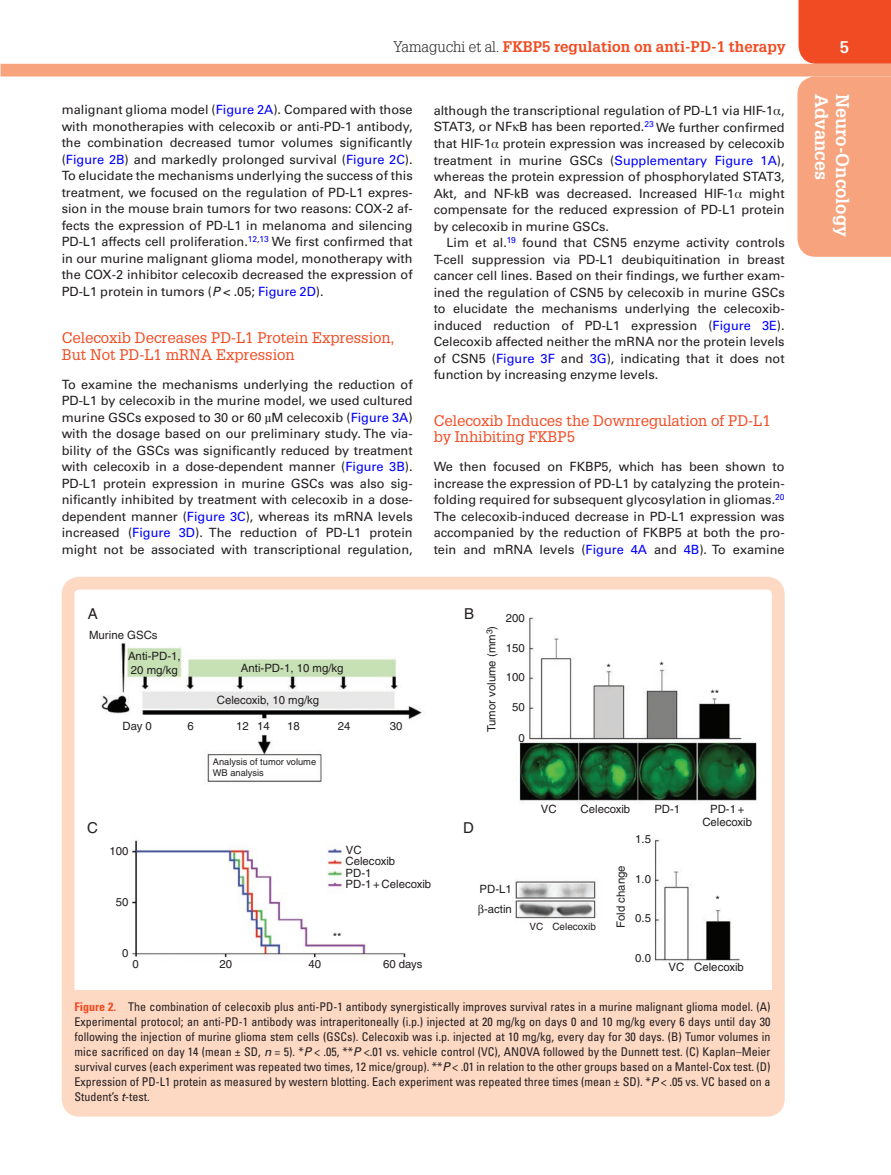
<style>
.page{position:relative;width:891px;height:1175px;background:#fff}
.page>*{position:absolute;margin:0;border:0;box-sizing:border-box;transform-origin:0 0}
.t1{font:700 18px "Glypha LT Std";color:#fff}
.t2{font:700 16.5px "Glypha LT Std";color:#fff}
.t3{font:15px/16.5px "Glypha LT Std";color:#f04b22}
.t4{font:700 15px "Glypha LT Std";color:#f04b22}
.t5{font:15px "Helvetica";color:#231f20}
.t6{font:12.75px/16.5px "Univers LT Std";color:#231f20;text-align:justify}
.t7{font:condensed 12px/15px "Univers LT Std";color:#231f20;text-align:justify}
.t8{font:11.4px/13.6px "Helvetica";color:#231f20}
.t9{font:10.05px "Helvetica";color:#231f20}
.t10{font:9.3px/11.1px "Helvetica";color:#231f20}
.s1{font-weight:300;color:#231f20}
.s2{color:#00f}
.s3{font-style:italic}
.s4{font-family:"Gandhari Unicode"}
.s5{font-weight:700;color:#f04b22}
.s6{font-style:italic;font-stretch:normal}
</style>
<div class="page">
<div style="left:799px;top:0;width:92px;height:64px;background:#f04b22"></div>
<div style="left:1px;top:64px;width:890px;height:12px;background:#f7a37d"></div>
<div style="left:797px;top:76px;width:94px;height:181px;background:#f7a37d"></div>
<div style="left:65px;top:989px;width:716px;height:119px;background:#fdd8c3"></div>
<img style="left:101px;top:617px;width:656px;height:344px">
<div style="left:62px;top:577px;width:723px;height:539px;border:13px solid #fdd8c3;border-radius:12px"></div>
<svg style="left:478px;top:904px;width:6px;height:11px"></svg>
<p class="t4" style="left:393px;top:37px;width:394px"><span class="s1">Yamaguchi et al.</span> FKBP5 regulation on anti-PD-1 therapy</p>
<p class="t2" style="left:840px;top:37px;width:11px">5</p>
<h1 class="t1" style="left:833px;top:94px;width:88px;rotate:90deg">Advances</h1>
<h1 class="t1" style="left:854px;top:94px;width:145px;rotate:90deg">Neuro-Oncology</h1>
<p class="t6" style="left:62px;top:102px;width:353px">malignant glioma model (<span class="s2">Figure 2A</span>). Compared with those with monotherapies with celecoxib or anti-PD-1 antibody, the combination decreased tumor volumes significantly (<span class="s2">Figure 2B</span>) and markedly prolonged survival (<span class="s2">Figure 2C</span>).<br>To elucidate the mechanisms underlying the success of this treatment, we focused on the regulation of PD-L1 expres&shy;sion in the mouse brain tumors for two reasons: COX-2 af&shy;fects the expression of PD-L1 in melanoma and silencing PD-L1 affects cell proliferation.<sup>12</sup><sup>,</sup><sup>13</sup> We first confirmed that in our murine malignant glioma model, monotherapy with the COX-2 inhibitor celecoxib decreased the expression of PD-L1 protein in tumors (<span class="s3">P</span> &lt; .05; <span class="s2">Figure 2D</span>).</p>
<p class="t3" style="left:62px;top:329px;width:335px">Celecoxib Decreases PD-L1 Protein Expression,<br>But Not PD-L1 mRNA Expression</p>
<p class="t6" style="left:62px;top:376px;width:353px">To examine the mechanisms underlying the reduction of PD-L1 by celecoxib in the murine model, we used cultured murine GSCs exposed to 30 or 60 <span class="s4">µ</span>M celecoxib (<span class="s2">Figure 3A</span>) with the dosage based on our preliminary study. The via&shy;bility of the GSCs was significantly reduced by treatment with celecoxib in a dose-dependent manner (<span class="s2">Figure 3B</span>).<br>PD-L1 protein expression in murine GSCs was also sig&shy;nificantly inhibited by treatment with celecoxib in a dose&shy;dependent manner (<span class="s2">Figure 3C</span>), whereas its mRNA levels increased (<span class="s2">Figure 3D</span>). The reduction of PD-L1 protein might not be associated with transcriptional regulation,</p>
<p class="t6" style="left:434px;top:102px;width:353px">although the transcriptional regulation of PD-L1 via HIF-1<span class="s4">α</span>, STAT3, or NF<span class="s4">κ</span>B has been reported.<sup>23</sup> We further confirmed that HIF-1<span class="s4">α</span> protein expression was increased by celecoxib treatment in murine GSCs (<span class="s2">Supplementary Figure 1A</span>), whereas the protein expression of phosphorylated STAT3, Akt, and NF-kB was decreased. Increased HIF-1<span class="s4">α</span> might compensate for the reduced expression of PD-L1 protein by celecoxib in murine GSCs.</p>
<p class="t6" style="left:434px;top:234px;width:353px;text-indent:13px">Lim et al.<sup>19</sup> found that CSN5 enzyme activity controls T-cell suppression via PD-L1 deubiquitination in breast cancer cell lines. Based on their findings, we further exam&shy;ined the regulation of CSN5 by celecoxib in murine GSCs to elucidate the mechanisms underlying the celecoxib&shy;induced reduction of PD-L1 expression (<span class="s2">Figure 3E</span>).<br>Celecoxib affected neither the mRNA nor the protein levels of CSN5 (<span class="s2">Figure 3F</span> and <span class="s2">3G</span>), indicating that it does not function by increasing enzyme levels.</p>
<p class="t3" style="left:434px;top:412px;width:339px">Celecoxib Induces the Downregulation of PD-L1 by Inhibiting FKBP5</p>
<p class="t6" style="left:434px;top:459px;width:353px">We then focused on FKBP5, which has been shown to increase the expression of PD-L1 by catalyzing the protein&shy;folding required for subsequent glycosylation in gliomas.<sup>20<br></sup>The celecoxib-induced decrease in PD-L1 expression was accompanied by the reduction of FKBP5 at both the pro&shy;tein and mRNA levels (<span class="s2">Figure 4A</span> and <span class="s2">4B</span>). To examine</p>
<p class="t5" style="left:88px;top:605px;width:12px">A</p>
<p class="t5" style="left:464px;top:605px;width:12px">B</p>
<p class="t8" style="left:89px;top:628px;width:70px">Murine GSCs</p>
<p class="t8" style="left:128px;top:649px;width:54px">Anti-PD-1,<br>20 mg/kg</p>
<p class="t8" style="left:123px;top:719px;width:31px">Day 0</p>
<p class="t8" style="left:241px;top:661px;width:104px">Anti-PD-1, 10 mg/kg</p>
<p class="t8" style="left:217px;top:693px;width:104px">Celecoxib, 10 mg/kg</p>
<p class="t8" style="left:188px;top:719px;width:8px">6</p>
<p class="t8" style="left:236px;top:719px;width:35px">12 14</p>
<p class="t8" style="left:287px;top:719px;width:14px">18</p>
<p class="t8" style="left:338px;top:719px;width:14px">24</p>
<p class="t8" style="left:390px;top:719px;width:14px">30</p>
<p class="t10" style="left:213px;top:756px;width:105px">Analysis of tumor volume<br>WB analysis</p>
<p class="t8" style="left:485px;top:731px;width:107px;rotate:-90deg">Tumor volume (mm<sup>3</sup>)</p>
<p class="t8" style="left:506px;top:611px;width:21px">200</p>
<p class="t8" style="left:506px;top:641px;width:21px">150</p>
<p class="t8" style="left:506px;top:670px;width:21px">100</p>
<p class="t8" style="left:512px;top:700px;width:14px">50</p>
<p class="t8" style="left:518px;top:731px;width:8px">0</p>
<p class="t8" style="left:607px;top:661px;width:6px">*</p>
<p class="t8" style="left:659px;top:659px;width:6px">*</p>
<p class="t8" style="left:711px;top:687px;width:10px">**</p>
<p class="t5" style="left:87px;top:819px;width:12px">C</p>
<p class="t5" style="left:463px;top:819px;width:12px">D</p>
<p class="t8" style="left:109px;top:844px;width:21px">100</p>
<p class="t8" style="left:346px;top:844px;width:51px;line-height:10.8px">VC<br>Celecoxib</p>
<p class="t8" style="left:346px;top:868px;width:87px;line-height:10.5px">PD-1<br>PD-1+ Celecoxib</p>
<p class="t8" style="left:116px;top:895px;width:14px">50</p>
<p class="t8" style="left:122px;top:945px;width:8px">0</p>
<p class="t8" style="left:333px;top:929px;width:10px">**</p>
<p class="t8" style="left:132px;top:957px;width:8px">0</p>
<p class="t8" style="left:220px;top:957px;width:14px">20</p>
<p class="t8" style="left:309px;top:957px;width:14px">40</p>
<p class="t8" style="left:383px;top:957px;width:41px">60 days</p>
<p class="t8" style="left:480px;top:879px;width:34px;line-height:19.6px;text-align:center">PD-L1 -actin</p>
<p class="t8" style="left:541px;top:802px;width:17px">VC</p>
<p class="t8" style="left:581px;top:802px;width:51px">Celecoxib</p>
<p class="t8" style="left:654px;top:802px;width:27px">PD-1</p>
<p class="t8" style="left:635px;top:832px;width:17px">1.5</p>
<p class="t8" style="left:635px;top:872px;width:17px">1.0</p>
<p class="t8" style="left:635px;top:911px;width:17px">0.5</p>
<p class="t8" style="left:635px;top:951px;width:17px">0.0</p>
<p class="t8" style="left:702px;top:802px;width:51px;text-align:center">PD-1+<br>Celecoxib</p>
<p class="t8" style="left:614px;top:927px;width:64px;rotate:-90deg">Fold change</p>
<p class="t8" style="left:716px;top:893px;width:6px">*</p>
<p class="t9" style="left:530px;top:920px;width:68px">VC Celecoxib</p>
<p class="t8" style="left:669px;top:960px;width:77px">VC Celecoxib</p>
<p class="t7" style="left:74px;top:999px;width:698px"><span class="s5">Figure 2.</span> The combination of celecoxib plus anti-PD-1 antibody synergistically improves survival rates in a murine malignant glioma model. (A)<br>Experimental protocol; an anti-PD-1 antibody was intraperitoneally (i.p.) injected at 20 mg/kg on days 0 and 10 mg/kg every 6 days until day 30 following the injection of murine glioma stem cells (GSCs). Celecoxib was i.p. injected at 10 mg/kg, every day for 30 days. (B) Tumor volumes in mice sacrificed on day 14 (mean ± SD, <span class="s6">n</span> = 5). *<span class="s6">P</span> &lt; .05, **<span class="s6">P</span> &lt;.01 vs. vehicle control (VC), ANOVA followed by the Dunnett test. (C) Kaplan–Meier survival curves (each experiment was repeated two times, 12 mice/group). **<span class="s6">P</span> &lt; .01 in relation to the other groups based on a Mantel-Cox test. (D)<br>Expression of PD-L1 protein as measured by western blotting. Each experiment was repeated three times (mean ± SD). *<span class="s6">P</span> &lt; .05 vs. VC based on a Student’s <span class="s6">t</span>-test.</p>
</div>
